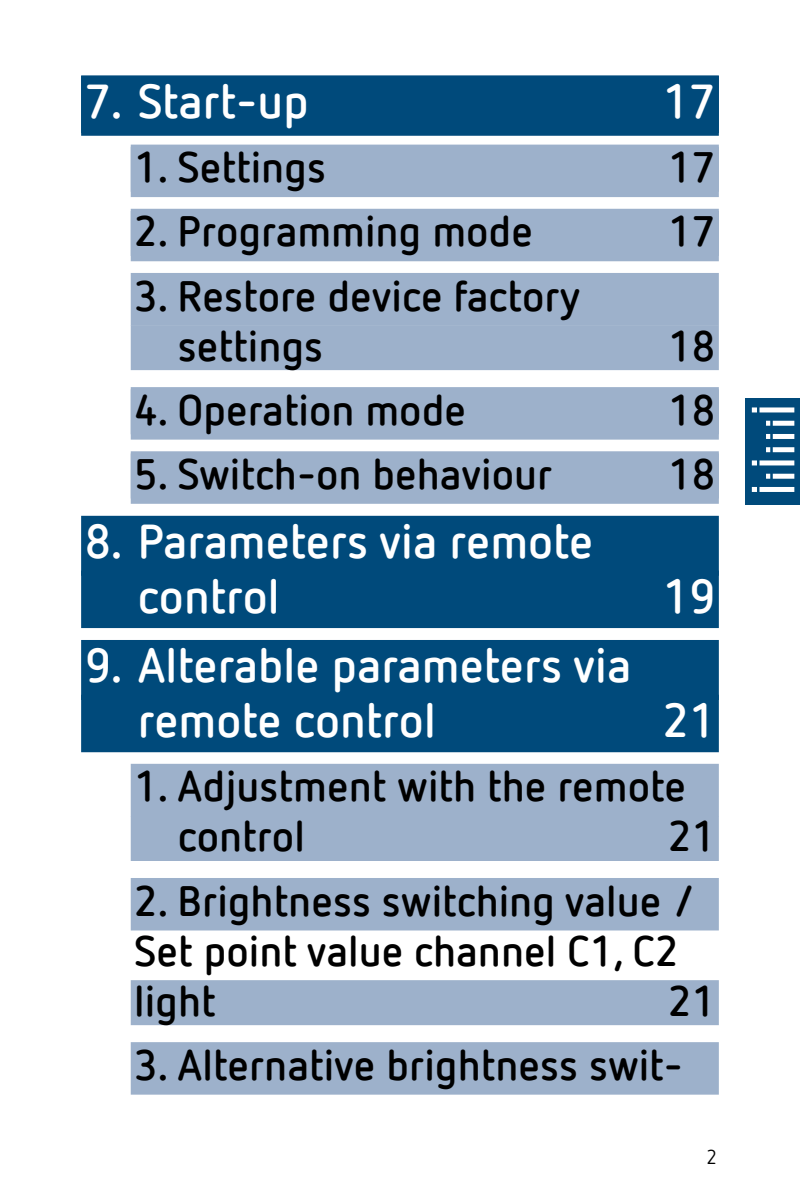
<style>
.page{position:relative;width:800px;height:1200px;background:#fff}
.page>*{position:absolute;margin:0;border:0;box-sizing:border-box;transform-origin:0 0}
.t1{font:700 47.5px/55px "Netto Offc Pro";color:#fff}
.t2{font:700 42.5px/50px "Netto Offc Pro";color:#000}
.t3{font:20px "Netto Offc Pro";color:#000}
</style>
<div class="page">
<div style="left:745px;top:398px;width:55px;height:106px;background:#004a7b"></div>
<div style="left:752px;top:407px;width:42px;height:5px;background:#fff"></div>
<div style="left:766px;top:421px;width:28px;height:5px;background:#fff"></div>
<div style="left:766px;top:434px;width:28px;height:5px;background:#fff"></div>
<div style="left:766px;top:447px;width:28px;height:5px;background:#fff"></div>
<div style="left:766px;top:474px;width:28px;height:5px;background:#fff"></div>
<div style="left:752px;top:460px;width:42px;height:5px;background:#fff"></div>
<div style="left:752px;top:487px;width:42px;height:5px;background:#fff"></div>
<hr style="left:757px;top:406px;width:3px;height:92px;background:#004a7b">
<hr style="left:770px;top:419px;width:3px;height:36px;background:#004a7b">
<hr style="left:770px;top:470px;width:3px;height:14px;background:#004a7b">
<div style="left:81px;top:76px;width:638px;height:60px;background:#004a7b"></div>
<div style="left:131px;top:145px;width:588px;height:52px;background:#9db1cb"></div>
<div style="left:131px;top:209px;width:588px;height:52px;background:#9db1cb"></div>
<div style="left:131px;top:273px;width:588px;height:52px;background:#9db1cb"></div>
<div style="left:131px;top:325px;width:588px;height:45px;background:#9db1cb"></div>
<div style="left:131px;top:387px;width:588px;height:53px;background:#9db1cb"></div>
<div style="left:131px;top:451px;width:588px;height:53px;background:#9db1cb"></div>
<div style="left:81px;top:516px;width:638px;height:60px;background:#004a7b"></div>
<div style="left:81px;top:571px;width:638px;height:57px;background:#004a7b"></div>
<div style="left:81px;top:640px;width:638px;height:60px;background:#004a7b"></div>
<div style="left:81px;top:695px;width:638px;height:57px;background:#004a7b"></div>
<div style="left:131px;top:764px;width:588px;height:52px;background:#9db1cb"></div>
<div style="left:131px;top:816px;width:588px;height:45px;background:#9db1cb"></div>
<div style="left:131px;top:878px;width:588px;height:52px;background:#9db1cb"></div>
<div style="left:131px;top:980px;width:588px;height:45px;background:#9db1cb"></div>
<div style="left:131px;top:1042px;width:588px;height:53px;background:#9db1cb"></div>
<p class="t1" style="left:85px;top:72px;width:226px">7. Start-up</p>
<p class="t1" style="left:663px;top:72px;width:54px">17</p>
<p class="t2" style="left:134px;top:140px;width:193px">1. Settings</p>
<p class="t2" style="left:668px;top:140px;width:49px">17</p>
<p class="t2" style="left:134px;top:204px;width:400px">2. Programming mode</p>
<p class="t2" style="left:668px;top:204px;width:49px">17</p>
<p class="t2" style="left:178px;top:269px;width:404px;text-indent:-44px">3. Restore device factory settings</p>
<p class="t2" style="left:668px;top:319px;width:49px">18</p>
<p class="t2" style="left:134px;top:383px;width:333px">4. Operation mode</p>
<p class="t2" style="left:668px;top:383px;width:49px">18</p>
<p class="t2" style="left:134px;top:447px;width:420px">5. Switch-on behaviour</p>
<p class="t2" style="left:668px;top:447px;width:49px">18</p>
<p class="t1" style="left:138px;top:512px;width:457px;text-indent:-53px">8. Parameters via remote control</p>
<p class="t1" style="left:663px;top:567px;width:54px">19</p>
<p class="t1" style="left:138px;top:636px;width:495px;text-indent:-53px">9. Alterable parameters via remote control</p>
<p class="t1" style="left:663px;top:691px;width:54px">21</p>
<p class="t2" style="left:178px;top:760px;width:510px;text-indent:-44px">1. Adjustment with the remote control</p>
<p class="t2" style="left:668px;top:809px;width:49px">21</p>
<p class="t2" style="left:134px;top:874px;width:564px">2. Brightness switching value /<br>Set point value channel C1, C2 light</p>
<p class="t2" style="left:668px;top:974px;width:49px">21</p>
<p class="t2" style="left:134px;top:1038px;width:550px">3. Alternative brightness swit-</p>
<p class="t3" style="left:707px;top:1144px;width:12px">2</p>
</div>
